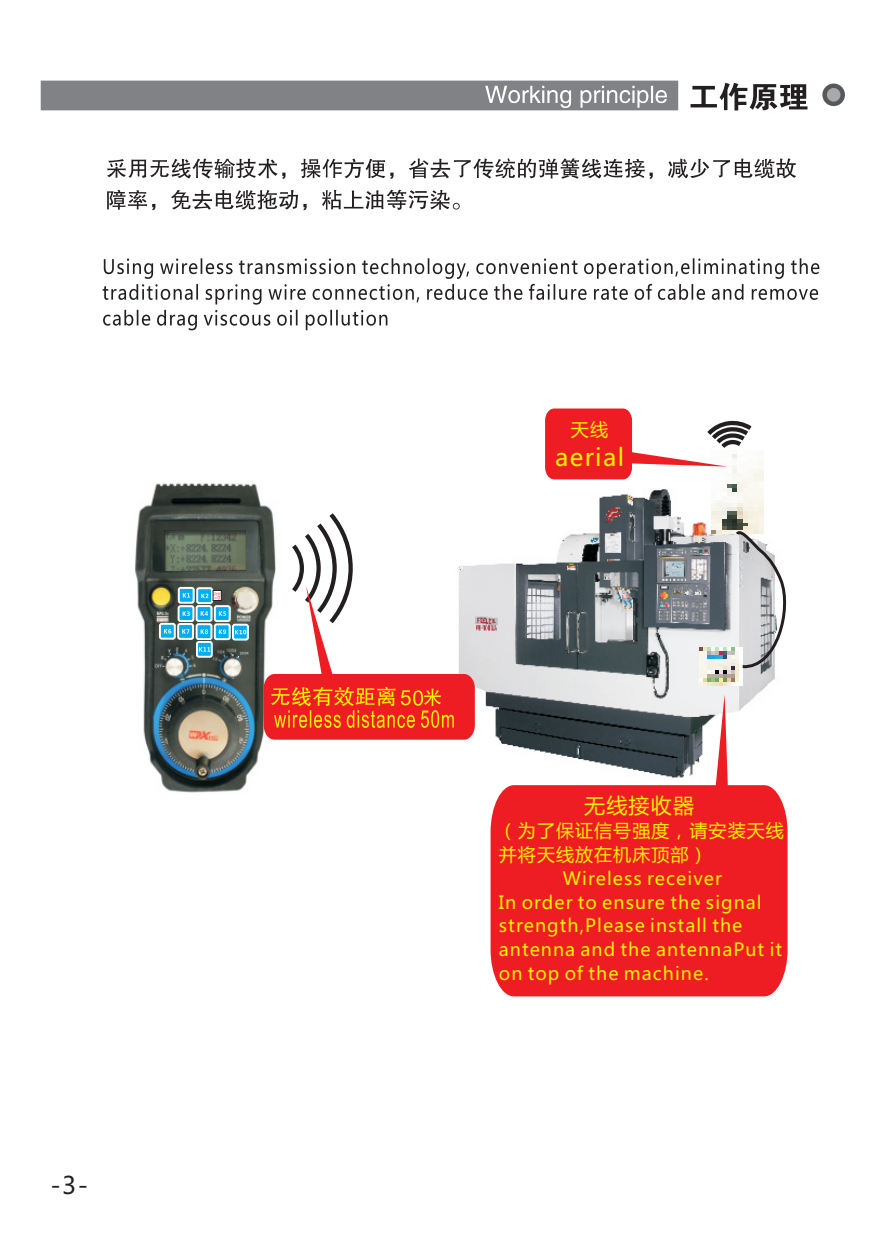
<style>
.page{position:relative;width:893px;height:1259px;background:#fff}
.page>*{position:absolute;margin:0;border:0;box-sizing:border-box;transform-origin:0 0}
.t1{font:24px "Microsoft Ya Hei";letter-spacing:.06em;color:#fff101}
.t2{font:24px "Microsoft Ya Hei";color:#231f20}
.t3{font:21px "Microsoft Ya Hei";letter-spacing:.06em;color:#fff101}
.t4{font:18px "Microsoft Ya Hei";letter-spacing:.06em;color:#fff101}
</style>
<div class="page">
<img style="left:135px;top:483px;width:229px;height:310px">
<img style="left:164px;top:530px;width:81px;height:41px">
<div style="left:178px;top:587px;width:17px;height:17px;background:#00aeef;border:2px solid #fff;border-radius:2px"></div>
<svg style="left:183px;top:593px;width:7px;height:4px"></svg>
<div style="left:196px;top:587px;width:17px;height:17px;background:#00aeef;border:2px solid #fff;border-radius:2px"></div>
<svg style="left:201px;top:590px;width:21px;height:11px"></svg>
<div style="left:178px;top:605px;width:16px;height:17px;background:#00aeef;border:2px solid #fff;border-radius:2px"></div>
<svg style="left:183px;top:611px;width:7px;height:5px"></svg>
<div style="left:196px;top:605px;width:16px;height:17px;background:#00aeef;border:2px solid #fff;border-radius:2px"></div>
<svg style="left:201px;top:611px;width:7px;height:5px"></svg>
<div style="left:214px;top:605px;width:17px;height:17px;background:#00aeef;border:2px solid #fff;border-radius:2px"></div>
<svg style="left:219px;top:611px;width:7px;height:5px"></svg>
<div style="left:159px;top:623px;width:17px;height:16px;background:#00aeef;border:2px solid #fff;border-radius:2px"></div>
<svg style="left:164px;top:629px;width:7px;height:4px"></svg>
<div style="left:177px;top:623px;width:17px;height:17px;background:#00aeef;border:2px solid #fff;border-radius:2px"></div>
<svg style="left:182px;top:629px;width:7px;height:4px"></svg>
<div style="left:196px;top:623px;width:16px;height:17px;background:#00aeef;border:2px solid #fff;border-radius:2px"></div>
<svg style="left:201px;top:629px;width:7px;height:5px"></svg>
<div style="left:214px;top:623px;width:17px;height:17px;background:#00aeef;border:2px solid #fff;border-radius:2px"></div>
<svg style="left:219px;top:629px;width:7px;height:5px"></svg>
<svg style="left:232px;top:624px;width:17px;height:16px"></svg>
<svg style="left:235px;top:630px;width:11px;height:4px"></svg>
<div style="left:196px;top:641px;width:17px;height:17px;background:#00aeef;border:2px solid #fff;border-radius:2px"></div>
<svg style="left:199px;top:647px;width:11px;height:4px"></svg>
<svg style="left:237px;top:652px;width:12px;height:6px"></svg>
<svg style="left:103px;top:258px;width:716px;height:72px"></svg>
<img style="left:436px;top:488px;width:339px;height:290px">
<div style="left:491px;top:785px;width:296px;height:211px;background:#ee1d23"></div>
<svg style="left:715px;top:694px;width:13px;height:94px"></svg>
<svg style="left:107px;top:190px;width:353px;height:20px"></svg>
<svg style="left:107px;top:158px;width:286px;height:21px"></svg>
<svg style="left:409px;top:158px;width:244px;height:21px"></svg>
<svg style="left:668px;top:158px;width:128px;height:20px"></svg>
<div style="left:822px;top:84px;width:23px;height:22px;background:#57585a;border-radius:50%"></div>
<div style="left:827px;top:88px;width:13px;height:14px;background:#a8a9ad;border-radius:50%"></div>
<svg style="left:690px;top:83px;width:117px;height:27px"></svg>
<svg style="left:41px;top:81px;width:637px;height:29px;background:#86888b"></svg>
<svg style="left:264px;top:508px;width:211px;height:231px"></svg>
<img style="left:699px;top:648px;width:44px;height:37px">
<img style="left:711px;top:461px;width:52px;height:73px">
<svg style="left:733px;top:528px;width:54px;height:141px"></svg>
<svg style="left:545px;top:408px;width:211px;height:71px"></svg>
<h1 class="t2" style="left:50px;top:1175px;width:39px">-3-</h1>
<p class="t4" style="left:571px;top:422px;width:39px">天线</p>
<h1 class="t1" style="left:555px;top:447px;width:71px">aerial</h1>
<p class="t3" style="left:584px;top:795px;width:111px">无线接收器</p>
<p class="t4" style="left:499px;top:822px;width:286px">（为了保证信号强度，请安装天线</p>
<p class="t4" style="left:499px;top:846px;width:210px">并将天线放在机床顶部）</p>
<p class="t4" style="left:563px;top:870px;width:161px">Wireless receiver</p>
<p class="t4" style="left:499px;top:894px;width:264px">In order to ensure the signal</p>
<p class="t4" style="left:499px;top:917px;width:245px">strength,Please install the</p>
<p class="t4" style="left:499px;top:941px;width:285px">antenna and the antennaPut it</p>
<p class="t4" style="left:499px;top:965px;width:211px">on top of the machine.</p>
</div>
